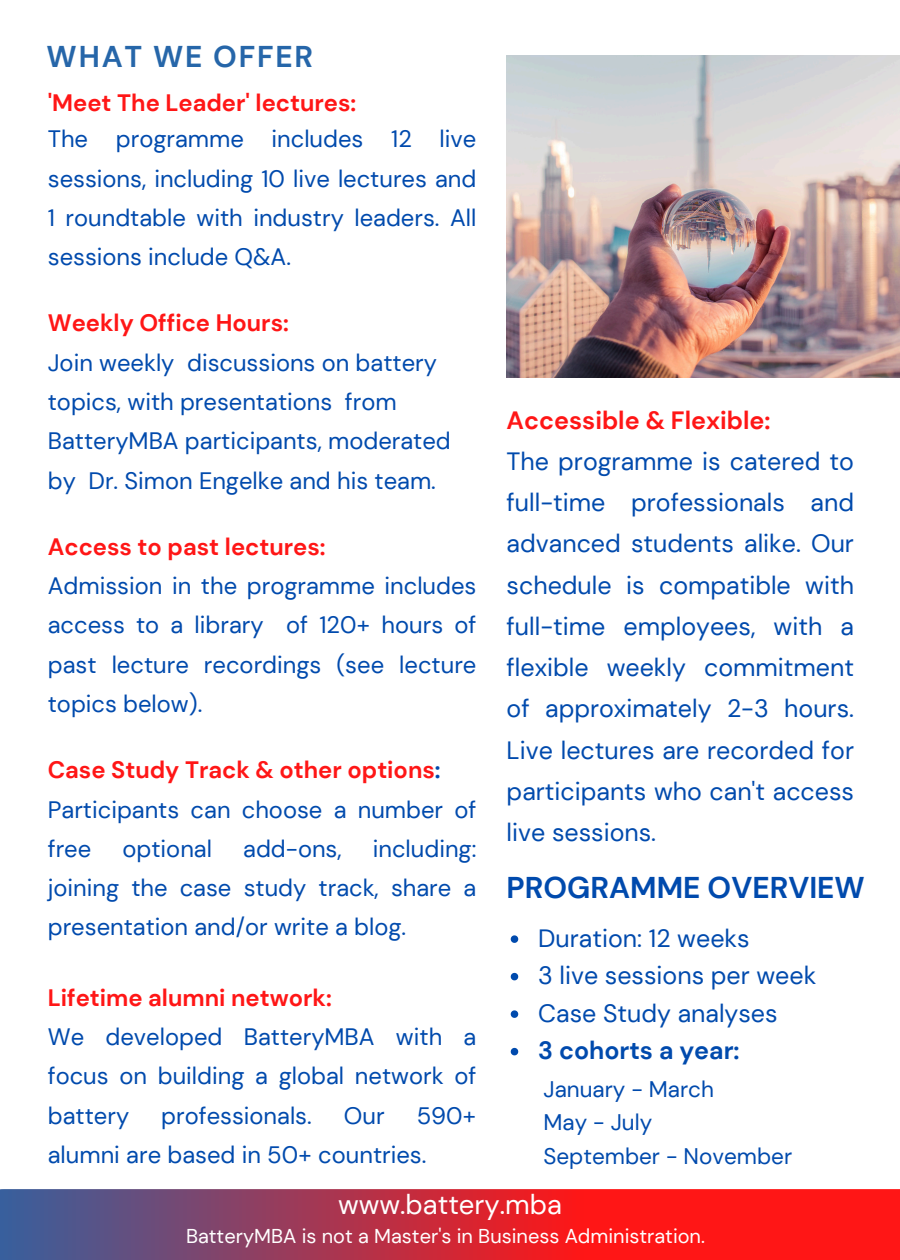
<style>
.page{position:relative;width:900px;height:1260px;background:#fff}
.page>*{position:absolute;margin:0;border:0;box-sizing:border-box;transform-origin:0 0}
.t1{font:700 30px "DM Sans";color:#004aad}
.t2{font:700 30px "DM Sans";letter-spacing:.06em;color:#2666a9}
.t3{font:27.5px "DM Sans";color:#fff}
.t4{font:25px/41.2px "DM Sans";color:#004aad}
.t5{font:700 25px "DM Sans";color:#004aad}
.t6{font:23.75px/39.2px "DM Sans";color:#004aad}
.t7{font:22.5px/33.8px "DM Sans";color:#004aad}
.t8{font:20px "DM Sans";color:#fff}
.s1{font-weight:700;color:#ff1616}
.s2{font-weight:700}
</style>
<div class="page">
<img style="left:507px;top:55px;width:393px;height:323px">
<svg style="left:511px;top:935px;width:7px;height:8px"></svg>
<svg style="left:511px;top:973px;width:7px;height:7px"></svg>
<svg style="left:511px;top:1010px;width:7px;height:8px"></svg>
<svg style="left:511px;top:1048px;width:7px;height:7px"></svg>
<svg style="left:0;top:1189px;width:900px;height:71px;background:#bc2e43"></svg>
<h2 class="t2" style="left:47px;top:37px;width:268px">WHAT WE OFFER</h2>
<h5 class="t6" style="left:48px;top:84px;width:430px;line-height:36.5px"><span class="s1">'Meet The Leader' lectures:<br></span>The programme includes 12 live</h5>
<h5 class="t6" style="left:48px;top:159px;width:430px;text-align:justify">sessions, including 10 live lectures and 1 roundtable with industry leaders. All sessions include Q&amp;A.</h5>
<h5 class="t6" style="left:48px;top:304px;width:405px"><span class="s1">Weekly Office Hours:<br></span>Join weekly discussions on battery topics, with presentations from<br>BatteryMBA participants, moderated by Dr. Simon Engelke and his team.</h5>
<h5 class="t6" style="left:48px;top:527px;width:430px"><span class="s1">Access to past lectures:<br></span>Admission in the programme includes access to a library of 120+ hours of past lecture recordings (see lecture</h5>
<h5 class="t6" style="left:48px;top:684px;width:156px">topics below).</h5>
<h5 class="t6" style="left:48px;top:751px;width:430px"><span class="s1">Case Study Track &amp; other options</span><span class="s2">:<br></span>Participants can choose a number of free</h5>
<h5 class="t6" style="left:48px;top:829px;width:430px;text-align:justify;text-indent:325px">including: joining the case study track, share a presentation and/or write a blog.</h5>
<h5 class="t6" style="left:123px;top:829px;width:91px">optional</h5>
<h5 class="t6" style="left:243px;top:829px;width:100px">add-ons,</h5>
<h5 class="t6" style="left:48px;top:978px;width:430px"><span class="s1">Lifetime alumni network:<br></span>We developed BatteryMBA with a focus on building a global network of battery</h5>
<h5 class="t6" style="left:161px;top:1096px;width:152px">professionals.</h5>
<h5 class="t6" style="left:344px;top:1096px;width:42px">Our</h5>
<h5 class="t6" style="left:48px;top:1096px;width:430px;text-indent:369px">590+ alumni are based in 50+ countries.</h5>
<p class="t4" style="left:507px;top:400px;width:349px"><span class="s1">Accessible &amp; Flexible:<br></span>The programme is catered to full-time professionals and advanced students alike. Our schedule is compatible with full-time employees, with a flexible weekly commitment of approximately 2-3 hours.<br>Live lectures are recorded for participants who can't access live sessions.</p>
<p class="t1" style="left:507px;top:868px;width:360px">PROGRAMME OVERVIEW</p>
<h1 class="t4" style="left:538px;top:917px;width:213px">Duration: 12 weeks</h1>
<p class="t4" style="left:538px;top:955px;width:280px">3 live sessions per week</p>
<h4 class="t4" style="left:538px;top:992px;width:241px">Case Study analyses</h4>
<h1 class="t5" style="left:538px;top:1034px;width:203px">3 cohorts a year:</h1>
<p class="t7" style="left:543px;top:1072px;width:172px">January - March<br>May - July</p>
<p class="t7" style="left:543px;top:1140px;width:250px">September - November</p>
<h5 class="t3" style="left:338px;top:1187px;width:225px">www.battery.mba</h5>
<p class="t8" style="left:186px;top:1223px;width:520px">BatteryMBA is not a Master's in Business Administration.</p>
</div>
